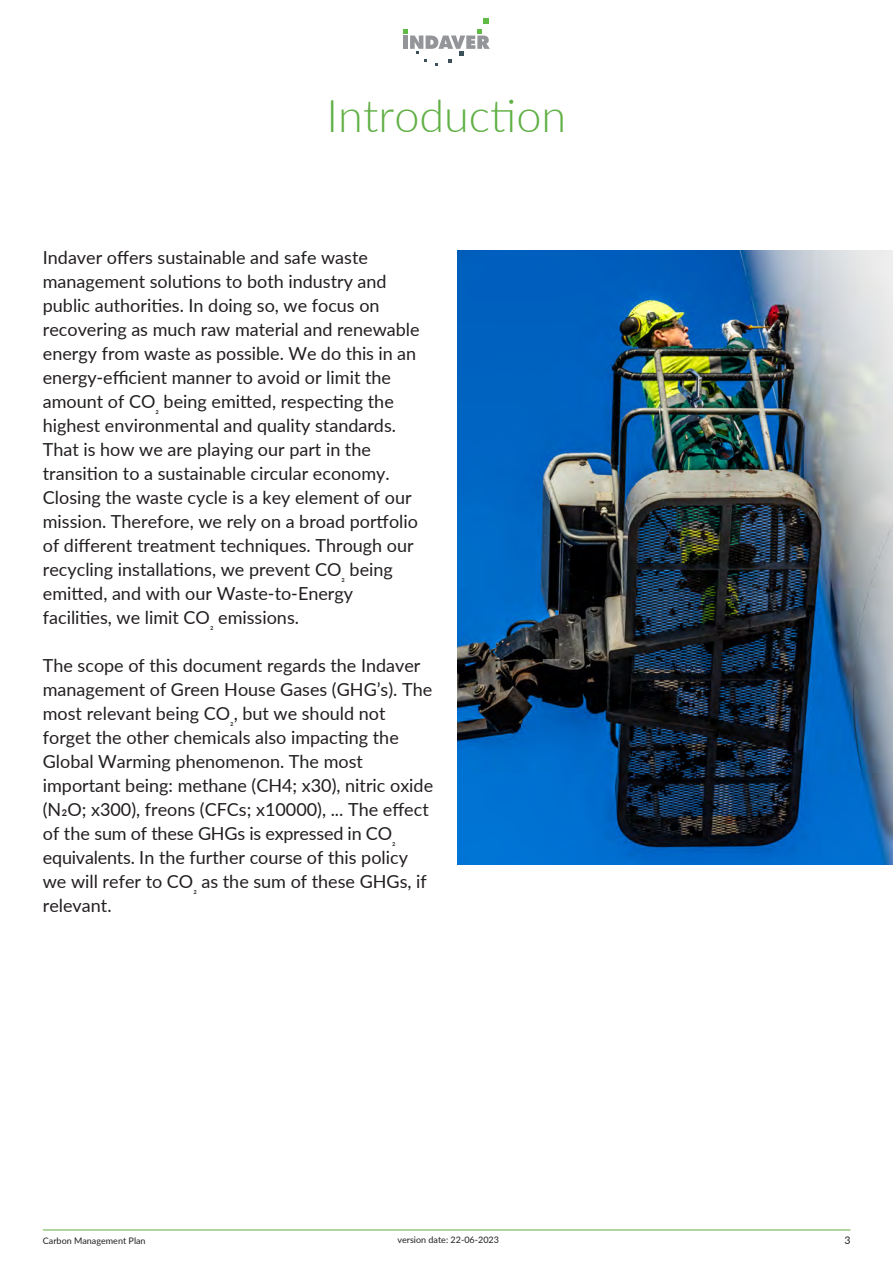
<style>
.page{position:relative;width:893px;height:1263px;background:#fff}
.page>*{position:absolute;margin:0;border:0;box-sizing:border-box;transform-origin:0 0}
.t1{font:300 45px "Lato";color:#60b045}
.t2{font:18px/24px "Lato";color:#231f20}
.t3{font:10.5px "Lato";color:#231f20}
.t4{font:9px "Lato";color:#231f20}
</style>
<div class="page">
<svg style="left:403px;top:19px;width:87px;height:47px"></svg>
<hr style="left:43px;top:1229px;width:807px;height:1px;background:#60b045">
<img style="left:457px;top:251px;width:436px;height:614px">
<h1 class="t1" style="left:327px;top:84px;width:241px">Introduction</h1>
<p class="t2" style="left:43px;top:245px;width:378px">Indaver offers sustainable and safe waste management solutions to both industry and public authorities. In doing so, we focus on recovering as much raw material and renewable energy from waste as possible. We do this in an energy-efficient manner to avoid or limit the amount of CO<sub>2</sub> being emitted, respecting the highest environmental and quality standards.<br>That is how we are playing our part in the transition to a sustainable circular economy.<br>Closing the waste cycle is a key element of our mission. Therefore, we rely on a broad portfolio of different treatment techniques. Through our recycling installations, we prevent CO<sub>2</sub> being emitted, and with our Waste-to-Energy facilities, we limit CO<sub>2</sub> emissions.</p>
<p class="t2" style="left:43px;top:653px;width:392px">The scope of this document regards the Indaver management of Green House Gases (GHG’s). The most relevant being CO<sub>2</sub>, but we should not forget the other chemicals also impacting the Global Warming phenomenon. The most important being: methane (CH4; x30), nitric oxide (N2O; x300), freons (CFCs; x10000), ... The effect of the sum of these GHGs is expressed in CO<sub>2 </sub>equivalents. In the further course of this policy we will refer to CO<sub>2</sub> as the sum of these GHGs, if relevant.</p>
<p class="t4" style="left:43px;top:1234px;width:104px">Carbon Management Plan</p>
<p class="t4" style="left:397px;top:1234px;width:103px">version date: 22-06-2023</p>
<p class="t3" style="left:844px;top:1233px;width:8px">3</p>
</div>
